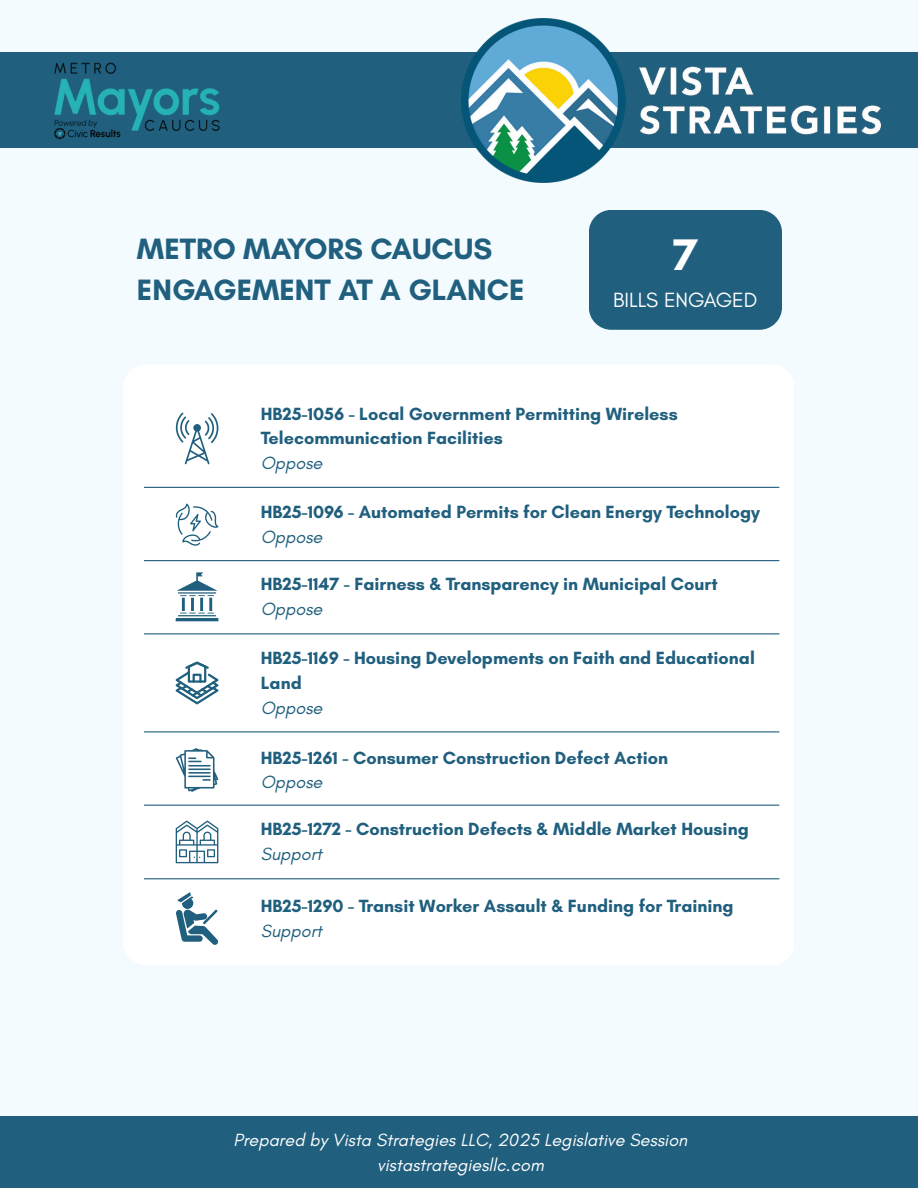
<style>
.page{position:relative;width:918px;height:1188px;background:#f3fbff}
.page>*{position:absolute;margin:0;border:0;box-sizing:border-box;transform-origin:0 0}
.t1{font:700 45px "Glacial Indifference";color:#fff}
.t2{font:700 30px/41.7px "Glacial Indifference";color:#205f7e}
.t3{font:21px "Glacial Indifference";color:#fff}
.t4{font:700 18px/24.8px "Glacial Indifference";color:#205f7e}
.t5{font:italic 18px "Glacial Indifference";color:#fff}
.t6{font:italic 18px "Glacial Indifference";color:#205f7e}
</style>
<div class="page">
<div style="left:0;top:52px;width:918px;height:96px;background:#205f7e"></div>
<img style="left:462px;top:18px;width:418px;height:165px">
<div style="left:0;top:1117px;width:918px;height:71px;background:#205f7e"></div>
<img style="left:54px;top:62px;width:166px;height:78px">
<div style="left:589px;top:210px;width:193px;height:120px;background:#205f7e;border-radius:22px"></div>
<div style="left:123px;top:365px;width:671px;height:600px;background:#fff;border-radius:22px"></div>
<hr style="left:144px;top:487px;width:635px;height:1px;background:#205f7e">
<hr style="left:144px;top:560px;width:635px;height:1px;background:#205f7e">
<hr style="left:144px;top:633px;width:635px;height:1px;background:#205f7e">
<hr style="left:144px;top:731px;width:635px;height:1px;background:#205f7e">
<hr style="left:144px;top:805px;width:635px;height:1px;background:#205f7e">
<hr style="left:144px;top:878px;width:635px;height:1px;background:#205f7e">
<svg style="left:176px;top:413px;width:42px;height:51px"></svg>
<svg style="left:176px;top:504px;width:42px;height:42px"></svg>
<svg style="left:176px;top:572px;width:42px;height:49px"></svg>
<svg style="left:176px;top:662px;width:42px;height:42px"></svg>
<svg style="left:176px;top:748px;width:42px;height:44px"></svg>
<svg style="left:176px;top:821px;width:42px;height:42px"></svg>
<svg style="left:176px;top:892px;width:42px;height:53px"></svg>
<p class="t2" style="left:137px;top:227px;width:389px">METRO MAYORS CAUCUS<br>ENGAGEMENT AT A GLANCE</p>
<p class="t1" style="left:673px;top:227px;width:26px">7</p>
<p class="t3" style="left:613px;top:287px;width:146px">BILLS ENGAGED</p>
<h2 class="t4" style="left:261px;top:401px;width:419px">HB25-1056 - Local Government Permitting Wireless<br>Telecommunication Facilities</h2>
<p class="t6" style="left:261px;top:452px;width:63px">Oppose</p>
<p class="t4" style="left:261px;top:499px;width:501px">HB25-1096 - Automated Permits for Clean Energy Technology</p>
<p class="t6" style="left:261px;top:526px;width:63px">Oppose</p>
<p class="t4" style="left:261px;top:572px;width:458px">HB25-1147 - Fairness &amp; Transparency in Municipal Court</p>
<p class="t6" style="left:261px;top:598px;width:63px">Oppose</p>
<p class="t4" style="left:261px;top:645px;width:496px">HB25-1169 - Housing Developments on Faith and Educational<br>Land</p>
<p class="t6" style="left:261px;top:697px;width:63px">Oppose</p>
<p class="t4" style="left:261px;top:745px;width:409px">HB25-1261 - Consumer Construction Defect Action</p>
<p class="t6" style="left:261px;top:771px;width:63px">Oppose</p>
<p class="t4" style="left:261px;top:817px;width:489px">HB25-1272 - Construction Defects &amp; Middle Market Housing</p>
<p class="t6" style="left:261px;top:843px;width:63px">Support</p>
<p class="t4" style="left:261px;top:893px;width:474px">HB25-1290 - Transit Worker Assault &amp; Funding for Training</p>
<p class="t6" style="left:261px;top:920px;width:63px">Support</p>
<p class="t5" style="left:233px;top:1129px;width:455px">Prepared by Vista Strategies LLC, 2025 Legislative Session</p>
<p class="t5" style="left:377px;top:1154px;width:168px">vistastrategiesllc.com</p>
</div>
